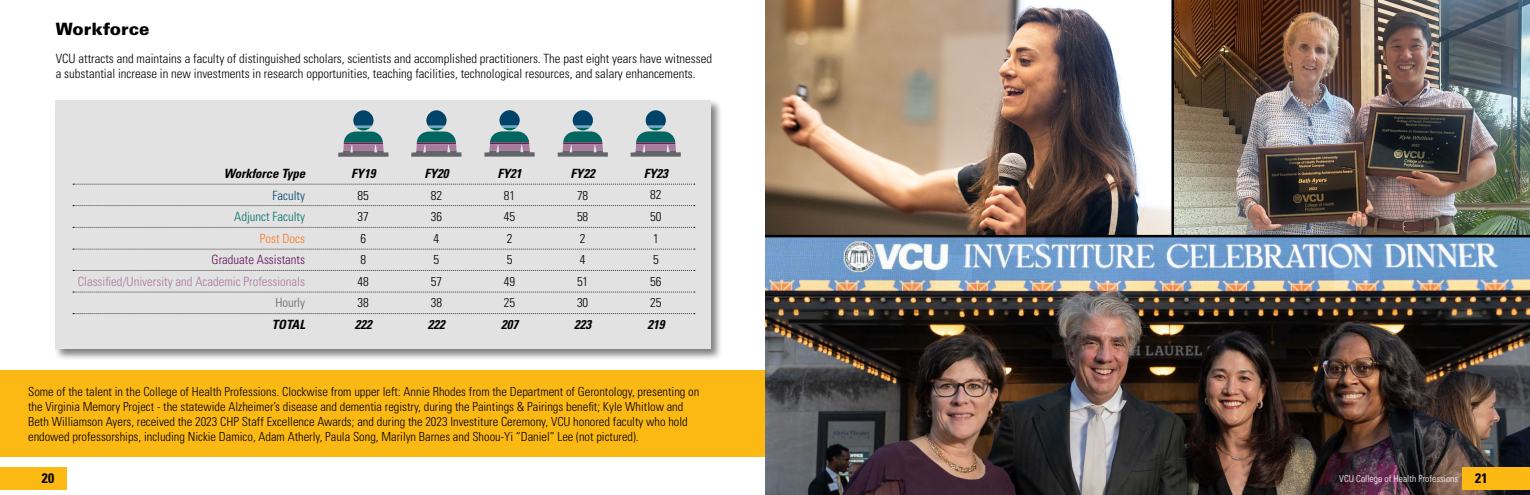
<style>
.page{position:relative;width:1530px;height:495px;background:#fff}
.page>*{position:absolute;margin:0;border:0;box-sizing:border-box;transform-origin:0 0}
.t1{font:900 17px "Univers";color:#000}
.t2{font:700 condensed 13.75px "Univers LT Std";color:#000}
.t3{font:300 condensed 12.75px/21.5px "Univers";color:#000}
.t4{font:italic 700 condensed 12.75px "Univers";color:#000}
.t5{font:300 condensed 12.75px "Univers";color:#a87a9e}
.t6{font:300 condensed 12.75px "Univers";color:#5f1358}
.t7{font:300 condensed 12.75px "Univers";color:#007069}
.t8{font:300 condensed 12.75px "Univers";color:#f47721}
.t9{font:300 condensed 12.75px "Univers";color:#004368}
.t10{font:300 condensed 12.75px "Univers";color:#63656a}
.t11{font:300 condensed 12.5px/15px "Univers";color:#000}
.t12{font:300 condensed 9.62px "Univers";color:#fff}
.s1{font-family:"Univers LT Std";font-weight:700;font-size:13.75px;color:#000}
</style>
<div class="page">
<img style="left:765px;top:0;width:406px;height:235px">
<img style="left:1174px;top:0;width:356px;height:235px">
<img style="left:765px;top:237px;width:765px;height:258px">
<div style="left:0;top:370px;width:765px;height:86px;background:#fdb913"></div>
<div style="left:0;top:467px;width:67px;height:22px;background:#fdb913"></div>
<div style="left:1462px;top:467px;width:68px;height:22px;background:#fdb913"></div>
<hr style="left:765px;top:235px;width:765px;height:2px;background:#000">
<hr style="left:1171px;top:0;width:3px;height:236px;background:#000">
<div style="left:54px;top:99px;width:669px;height:262px;background:#000;opacity:.5"></div>
<div style="left:56px;top:100px;width:655px;height:249px;background:#e3e2e2"></div>
<svg style="left:338px;top:110px;width:50px;height:47px"></svg>
<svg style="left:411px;top:110px;width:50px;height:47px"></svg>
<svg style="left:484px;top:110px;width:51px;height:47px"></svg>
<svg style="left:558px;top:110px;width:50px;height:47px"></svg>
<svg style="left:631px;top:110px;width:50px;height:47px"></svg>
<svg style="left:73px;top:184px;width:622px;height:1px"></svg>
<svg style="left:73px;top:205px;width:622px;height:1px"></svg>
<svg style="left:73px;top:227px;width:622px;height:1px"></svg>
<svg style="left:73px;top:249px;width:622px;height:1px"></svg>
<svg style="left:73px;top:270px;width:622px;height:1px"></svg>
<svg style="left:73px;top:292px;width:622px;height:1px"></svg>
<svg style="left:73px;top:313px;width:622px;height:1px"></svg>
<h1 class="t1" style="left:56px;top:18px;width:95px">Workforce</h1>
<p class="t3" style="left:56px;top:51px;width:658px;line-height:15.2px">VCU attracts and maintains a faculty of distinguished scholars, scientists and accomplished practitioners. The past eight years have witnessed a substantial increase in new investments in research opportunities, teaching facilities, technological resources, and salary enhancements.</p>
<p class="t4" style="left:224px;top:166px;width:83px">Workforce Type</p>
<p class="t9" style="left:273px;top:187px;width:34px">Faculty</p>
<p class="t7" style="left:234px;top:209px;width:72px">Adjunct Faculty</p>
<p class="t8" style="left:260px;top:231px;width:47px">Post Docs</p>
<p class="t6" style="left:212px;top:252px;width:95px">Graduate Assistants</p>
<p class="t5" style="left:78px;top:274px;width:229px">Classified/University and Academic Professionals</p>
<p class="t10" style="left:275px;top:295px;width:31px">Hourly</p>
<p class="t4" style="left:272px;top:317px;width:35px">TOTAL</p>
<p class="t4" style="left:351px;top:166px;width:26px">FY19</p>
<p class="t3" style="left:358px;top:184px;width:13px">85<br>37<br>6<br>8<br>48<br>38</p>
<p class="t4" style="left:355px;top:317px;width:18px">222</p>
<p class="t4" style="left:424px;top:166px;width:26px">FY20</p>
<p class="t3" style="left:431px;top:184px;width:13px">82<br>36<br>4<br>5<br>57<br>38</p>
<p class="t4" style="left:428px;top:317px;width:18px">222</p>
<p class="t4" style="left:498px;top:166px;width:26px">FY21</p>
<p class="t3" style="left:504px;top:184px;width:13px">81<br>45<br>2<br>5<br>49<br>25</p>
<p class="t4" style="left:501px;top:317px;width:18px">207</p>
<p class="t4" style="left:571px;top:166px;width:26px">FY22</p>
<p class="t3" style="left:577px;top:184px;width:13px">78<br>58<br>2<br>4<br>51<br>30</p>
<p class="t4" style="left:574px;top:317px;width:18px">223</p>
<p class="t4" style="left:644px;top:166px;width:26px">FY23</p>
<p class="t3" style="left:650px;top:184px;width:13px">82<br>50<br>1<br>5<br>56<br>25</p>
<p class="t4" style="left:647px;top:317px;width:18px">219</p>
<p class="t11" style="left:28px;top:384px;width:673px">Some of the talent in the College of Health Professions. Clockwise from upper left: Annie Rhodes from the Department of Gerontology, presenting on the Virginia Memory Project - the statewide Alzheimer’s disease and dementia registry, during the Paintings &amp; Pairings benefit; Kyle Whitlow and Beth Williamson Ayers, received the 2023 CHP Staff Excellence Awards; and during the 2023 Investiture Ceremony, VCU honored faculty who hold endowed professorships, including Nickie Damico, Adam Atherly, Paula Song, Marilyn Barnes and Shoou-Yi “Daniel” Lee (not pictured).</p>
<p class="t2" style="left:42px;top:470px;width:14px">20</p>
<p class="t12" style="left:1339px;top:473px;width:150px">VCU College of Health Professions <span class="s1">21</span></p>
</div>
